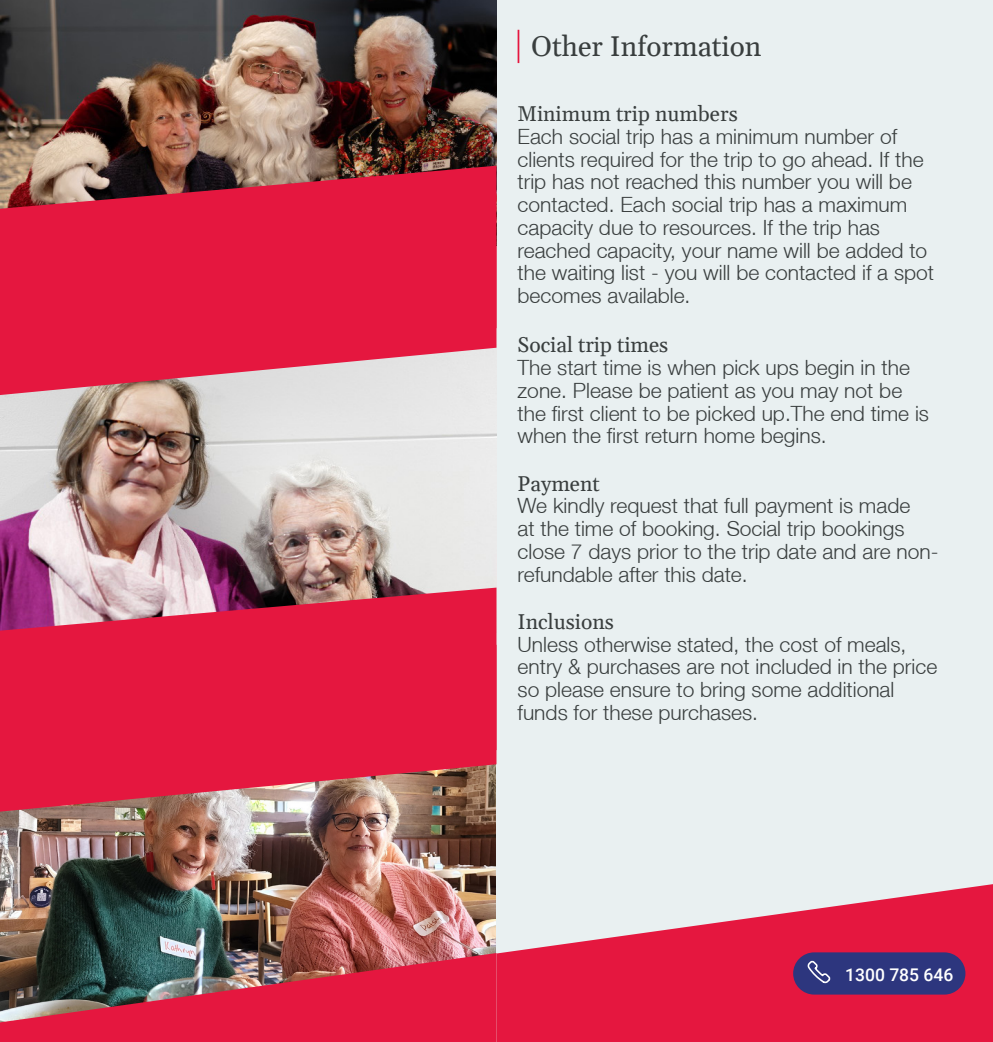
<style>
.page{position:relative;width:993px;height:1042px;background:#fff}
.page>*{position:absolute;margin:0;border:0;box-sizing:border-box;transform-origin:0 0}
.t1{font:28px "Gelasio";color:#393e3e}
.Main_body_copy{font:300 21px/22.8px "Helvetica Neue LT";color:#393e3e}
.Main_body_copy-2{font:21px "Gelasio";color:#393e3e}
.t2{font:500 17.5px "Roboto";color:#fff}
</style>
<div class="page">
<img style="left:0;top:811px;width:496px;height:142px">
<div style="left:496px;top:0;width:496px;height:1042px;background:#e9f0f1"></div>
<hr style="left:517px;top:30px;width:2px;height:33px;background:#e5173f">
<svg style="left:496px;top:884px;width:496px;height:158px;fill:#e5173f"></svg>
<div style="left:792px;top:952px;width:173px;height:42px;background:#2d367e;border-radius:21px"></div>
<svg style="left:807px;top:960px;width:23px;height:24px"></svg>
<img style="left:0;top:953px;width:496px;height:89px">
<img style="left:0;top:750px;width:496px;height:61px">
<img style="left:0;top:395px;width:496px;height:192px">
<svg style="left:0;top:587px;width:496px;height:163px;background:#dd254a"></svg>
<svg style="left:0;top:328px;width:496px;height:67px;background:#e15a73"></svg>
<img style="left:0;top:0;width:496px;height:166px">
<svg style="left:0;top:166px;width:496px;height:162px;background:#d51f40"></svg>
<p class="t1" style="left:531px;top:20px;width:231px">Other Information</p>
<p class="Main_body_copy-2" style="left:517px;top:95px;width:221px">Minimum trip numbers</p>
<p class="Main_body_copy" style="left:517px;top:125px;width:418px">Each social trip has a minimum number of clients required for the trip to go ahead. If the trip has not reached this number you will be contacted. Each social trip has a maximum capacity due to resources. If the trip has reached capacity, your name will be added to the waiting list - you will be contacted if a spot becomes available.</p>
<p class="Main_body_copy-2" style="left:517px;top:326px;width:152px">Social trip times</p>
<p class="Main_body_copy" style="left:517px;top:356px;width:413px">The start time is when pick ups begin in the zone. Please be patient as you may not be the first client to be picked up.The end time is when the first return home begins.</p>
<p class="Main_body_copy-2" style="left:517px;top:464px;width:84px">Payment</p>
<p class="Main_body_copy" style="left:517px;top:494px;width:422px">We kindly request that full payment is made<br>at the time of booking. Social trip bookings close 7 days prior to the trip date and are non&shy;refundable after this date.</p>
<p class="Main_body_copy-2" style="left:517px;top:602px;width:98px">Inclusions</p>
<p class="Main_body_copy" style="left:517px;top:632px;width:421px">Unless otherwise stated, the cost of meals, entry &amp; purchases are not included in the price so please ensure to bring some additional funds for these purchases.</p>
<p class="t2" style="left:844px;top:962px;width:110px">1300 785 646</p>
</div>
